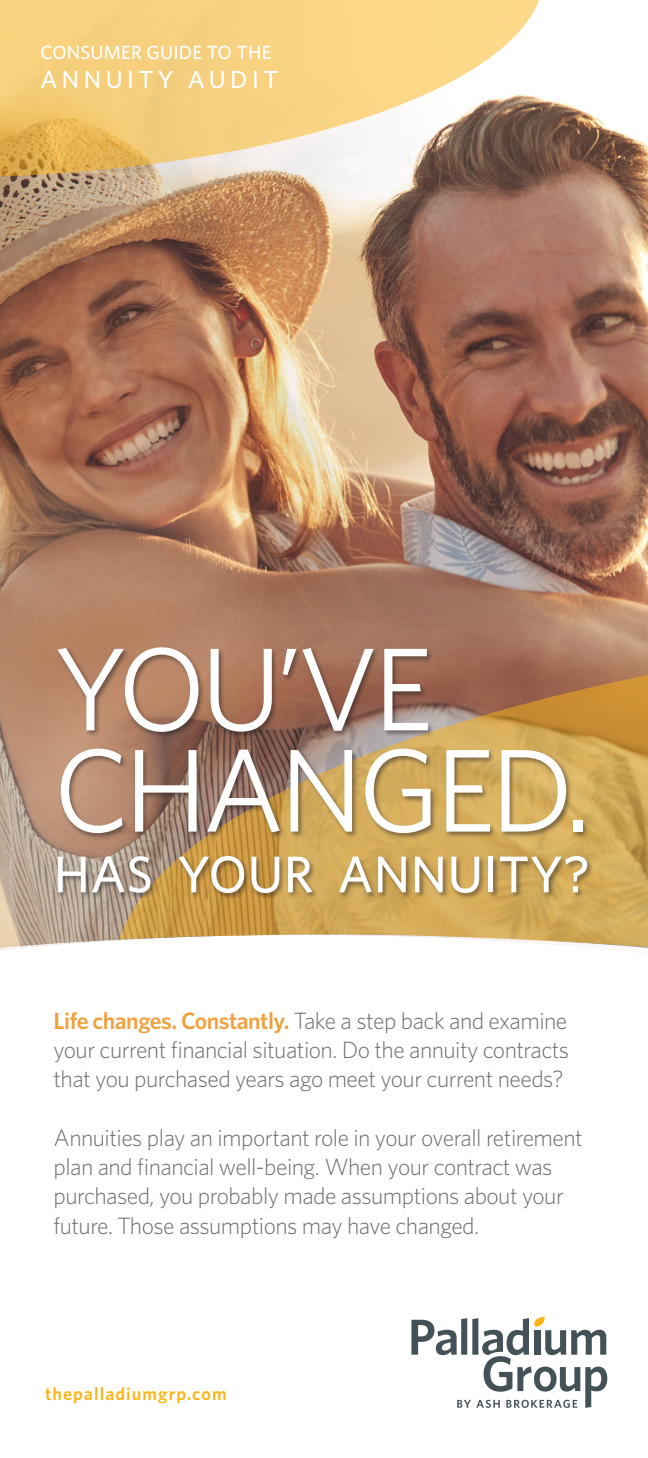
<style>
.page{position:relative;width:648px;height:1458px;background:#fff}
.page>*{position:absolute;margin:0;border:0;box-sizing:border-box;transform-origin:0 0}
.t1{font:118.12px/101.2px "Whitney";letter-spacing:-.04em;color:#fff}
.t2{font:500 51.75px "Whitney";letter-spacing:.01em;color:#fff}
.t3{font:500 24.75px "Whitney";letter-spacing:.18em;color:#fff}
.t4{font:300 23.62px/29.2px "Whitney";letter-spacing:-.02em;color:#6c6d70;text-align:justify}
.t5{font:500 19.12px "Whitney";letter-spacing:.01em;color:#fff}
.t6{font:600 18px "Whitney";letter-spacing:.06em;color:#fcb515}
.s1{font-weight:600;color:#f0a240}
</style>
<div class="page">
<img style="left:0;top:99px;width:648px;height:851px">
<svg style="left:120px;top:670px;width:528px;height:280px"></svg>
<svg style="left:0;top:0;width:544px;height:177px;fill:#f7d281"></svg>
<svg style="left:411px;top:1316px;width:196px;height:92px"></svg>
<div style="left:57px;top:646px;width:537px;height:254px;background:#231f20;opacity:.5"></div>
<p class="t5" style="left:40px;top:39px;width:232px">CONSUMER GUIDE TO THE</p>
<p class="t3" style="left:40px;top:63px;width:239px">ANNUITY AUDIT</p>
<p class="t1" style="left:54px;top:636px;width:539px">YOU’VE<br>CHANGED.</p>
<p class="t2" style="left:54px;top:840px;width:538px">HAS YOUR ANNUITY?</p>
<p class="t4" style="left:53px;top:1005px;width:517px"><span class="s1">Life changes. Constantly.</span> Take a step back and examine your current financial situation. Do the annuity contracts that you purchased years ago meet your current needs?</p>
<p class="t4" style="left:53px;top:1122px;width:531px;text-align:left">Annuities play an important role in your overall retirement plan and financial well-being. When your contract was purchased, you probably made assumptions about your future. Those assumptions may have changed.</p>
<p class="t6" style="left:45px;top:1381px;width:183px">thepalladiumgrp.com</p>
</div>
